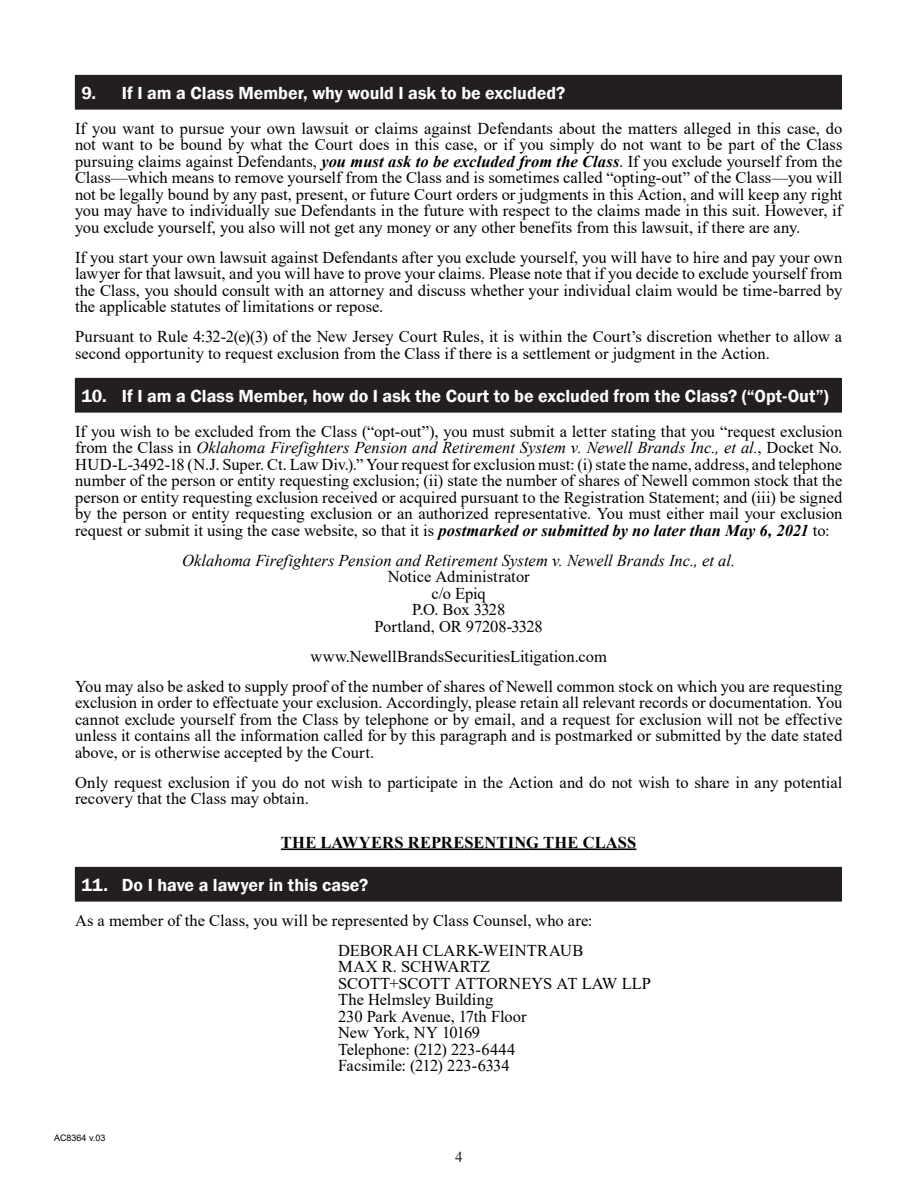
<style>
.page{position:relative;width:918px;height:1188px;background:#fff}
.page>*{position:absolute;margin:0;border:0;box-sizing:border-box;transform-origin:0 0}
.t1{font:600 18px "Franklin Gothic";color:#fff}
.Body_Copy{font:16.5px/16.5px "Times New Roman";color:#000;text-align:justify}
.Body_Copy-2{font:italic 16.5px "Times New Roman";color:#000}
.Body_Copy-3{font:700 16.5px "Times New Roman";letter-spacing:.01em;color:#000}
.Body_Copy-4{font:16.5px "Times New Roman";letter-spacing:-.02em;color:#000}
.t2{font:15px "Times New Roman";color:#231f20}
.t3{font:9px "Arial";color:#000}
.s1{font-weight:700;font-style:italic}
.s2{font-style:italic}
</style>
<div class="page">
<hr style="left:281px;top:849px;width:355px;height:1px;background:#000">
<div style="left:75px;top:75px;width:766px;height:34px;background:#231f20"></div>
<hr style="left:75px;top:75px;width:767px;height:1px;background:#231f20">
<hr style="left:841px;top:76px;width:1px;height:33px;background:#231f20">
<hr style="left:75px;top:109px;width:767px;height:1px;background:#231f20">
<div style="left:75px;top:378px;width:766px;height:34px;background:#231f20"></div>
<hr style="left:75px;top:378px;width:767px;height:1px;background:#231f20">
<hr style="left:841px;top:379px;width:1px;height:33px;background:#231f20">
<hr style="left:75px;top:412px;width:767px;height:1px;background:#231f20">
<div style="left:75px;top:867px;width:766px;height:34px;background:#231f20"></div>
<hr style="left:75px;top:867px;width:767px;height:1px;background:#231f20">
<hr style="left:841px;top:868px;width:1px;height:33px;background:#231f20">
<hr style="left:75px;top:901px;width:767px;height:1px;background:#231f20">
<p class="t1" style="left:81px;top:81px;width:485px">9. If I am a Class Member, why would I ask to be excluded?</p>
<p class="Body_Copy" style="left:75px;top:119px;width:769px">If you want to pursue your own lawsuit or claims against Defendants about the matters alleged in this case, do not want to be bound by what the Court does in this case, or if you simply do not want to be part of the Class pursuing claims against Defendants, <span class="s1">you must ask to be excluded from the Class</span>. If you exclude yourself from the Class—which means to remove yourself from the Class and is sometimes called “opting-out” of the Class—you will not be legally bound by any past, present, or future Court orders or judgments in this Action, and will keep any right you may have to individually sue Defendants in the future with respect to the claims made in this suit. However, if you exclude yourself, you also will not get any money or any other benefits from this lawsuit, if there are any.</p>
<p class="Body_Copy" style="left:75px;top:248px;width:769px">If you start your own lawsuit against Defendants after you exclude yourself, you will have to hire and pay your own lawyer for that lawsuit, and you will have to prove your claims. Please note that if you decide to exclude yourself from the Class, you should consult with an attorney and discuss whether your individual claim would be time-barred by the applicable statutes of limitations or repose.</p>
<p class="Body_Copy" style="left:75px;top:328px;width:769px">Pursuant to Rule 4:32-2(e)(3) of the New Jersey Court Rules, it is within the Court’s discretion whether to allow a second opportunity to request exclusion from the Class if there is a settlement or judgment in the Action.</p>
<p class="t1" style="left:81px;top:384px;width:749px">10. If I am a Class Member, how do I ask the Court to be excluded from the Class? (“Opt-Out”)</p>
<p class="Body_Copy" style="left:75px;top:422px;width:769px">If you wish to be excluded from the Class (“opt-out”), you must submit a letter stating that you “request exclusion from the Class in <span class="s2">Oklahoma Firefighters Pension and Retirement System v. Newell Brands Inc., et al.</span>, Docket No.<br>HUD-L-3492-18 (N.J. Super. Ct. Law Div.).” Your request for exclusion must: (i) state the name, address, and telephone number of the person or entity requesting exclusion; (ii) state the number of shares of Newell common stock that the person or entity requesting exclusion received or acquired pursuant to the Registration Statement; and (iii) be signed by the person or entity requesting exclusion or an authorized representative. You must either mail your exclusion request or submit it using the case website, so that it is <span class="s1">postmarked or submitted by no later than May 6, 2021</span> to:</p>
<p class="Body_Copy-2" style="left:182px;top:549px;width:555px">Oklahoma Firefighters Pension and Retirement System v. Newell Brands Inc., et al.</p>
<p class="Body_Copy" style="left:388px;top:568px;width:144px">Notice Administrator</p>
<p class="Body_Copy" style="left:432px;top:584px;width:56px">c/o Epiq</p>
<p class="Body_Copy" style="left:412px;top:601px;width:95px">P.O. Box 3328</p>
<p class="Body_Copy" style="left:374px;top:617px;width:170px">Portland, OR 97208-3328</p>
<p class="Body_Copy" style="left:310px;top:647px;width:298px">www.NewellBrandsSecuritiesLitigation.com</p>
<p class="Body_Copy" style="left:75px;top:677px;width:769px">You may also be asked to supply proof of the number of shares of Newell common stock on which you are requesting exclusion in order to effectuate your exclusion. Accordingly, please retain all relevant records or documentation. You cannot exclude yourself from the Class by telephone or by email, and a request for exclusion will not be effective unless it contains all the information called for by this paragraph and is postmarked or submitted by the date stated above, or is otherwise accepted by the Court.</p>
<p class="Body_Copy" style="left:75px;top:773px;width:769px">Only request exclusion if you do not wish to participate in the Action and do not wish to share in any potential recovery that the Class may obtain.</p>
<p class="Body_Copy-3" style="left:281px;top:830px;width:357px">THE LAWYERS REPRESENTING THE CLASS</p>
<p class="t1" style="left:81px;top:873px;width:288px">11. Do I have a lawyer in this case?</p>
<p class="Body_Copy" style="left:75px;top:911px;width:519px">As a member of the Class, you will be represented by Class Counsel, who are:</p>
<p class="Body_Copy" style="left:338px;top:941px;width:247px">DEBORAH CLARK-WEINTRAUB</p>
<p class="Body_Copy" style="left:338px;top:958px;width:154px">MAX R. SCHWARTZ</p>
<p class="Body_Copy" style="left:338px;top:974px;width:314px">SCOTT+SCOTT ATTORNEYS AT LAW LLP</p>
<p class="Body_Copy" style="left:338px;top:991px;width:157px">The Helmsley Building</p>
<p class="Body_Copy" style="left:338px;top:1007px;width:190px">230 Park Avenue, 17th Floor</p>
<p class="Body_Copy-4" style="left:338px;top:1021px;width:143px">New York, NY 10169</p>
<p class="Body_Copy" style="left:338px;top:1040px;width:179px">Telephone: (212) 223-6444</p>
<p class="Body_Copy" style="left:338px;top:1057px;width:173px">Facsimile: (212) 223-6334</p>
<p class="t3" style="left:54px;top:1131px;width:53px">AC8364 v.03</p>
<p class="t2" style="left:455px;top:1146px;width:9px">4</p>
</div>
